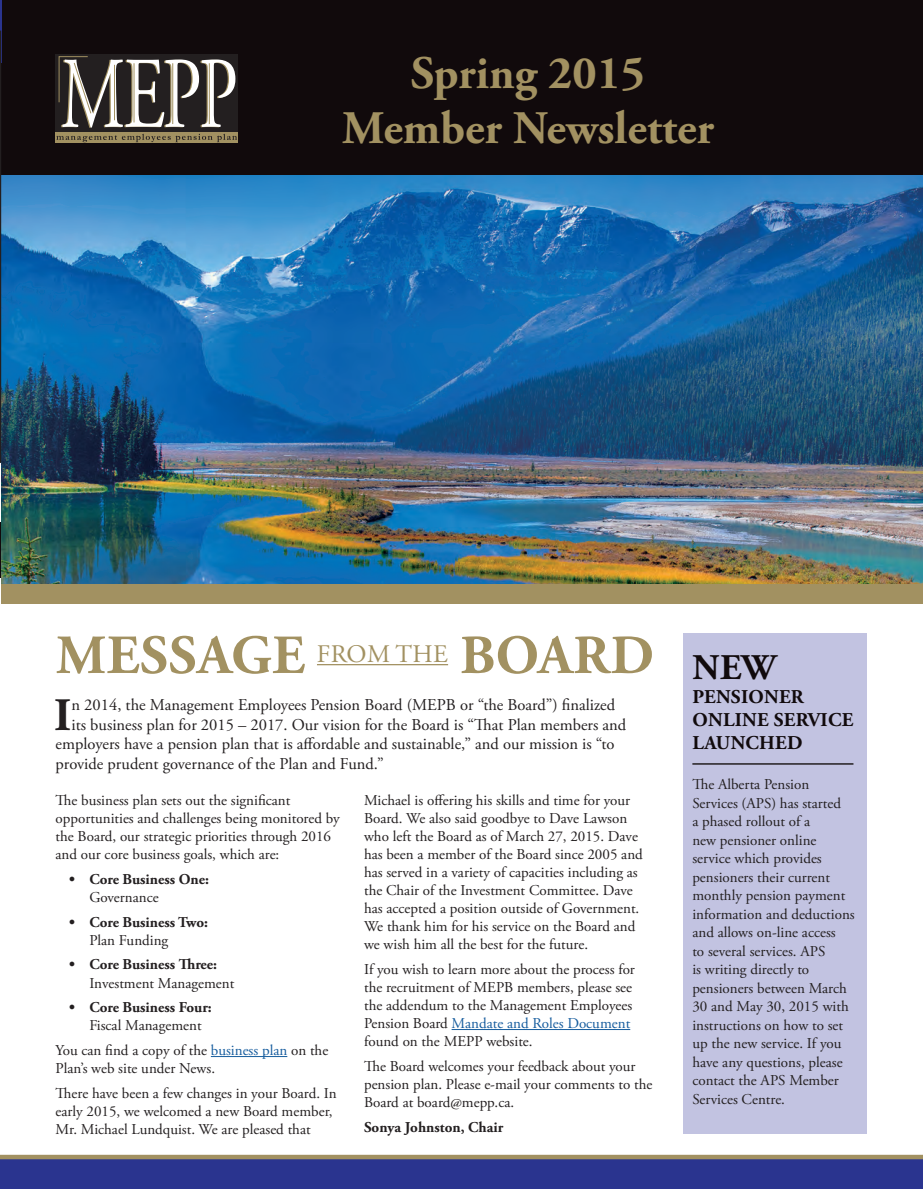
<style>
.page{position:relative;width:923px;height:1189px;background:#fff}
.page>*{position:absolute;margin:0;border:0;box-sizing:border-box;transform-origin:0 0}
.t1{font:700 55.05px "Adobe Garamond Pro";letter-spacing:.01em;color:#a29161}
.t2{font:700 46.5px/55.8px "Adobe Garamond Pro";color:#a29161;text-align:center}
.t3{font:700 46.35px "Adobe Garamond Pro";color:#231f20}
.t4{font:700 36px "Adobe Garamond Pro";color:#110a0c}
.t5{font:700 19.5px/23.4px "Adobe Garamond Pro";letter-spacing:.015em;color:#110a0c}
.t6{font:16.5px "Adobe Garamond Pro";color:#231f20}
.t7{font:15px/18px "Adobe Garamond Pro";color:#231f20}
.t8{font:700 15px "Adobe Garamond Pro";color:#231f20}
.s1{color:#175d9e}
</style>
<div class="page">
<div style="left:682px;top:633px;width:184px;height:500px;background:#c2c3e1"></div>
<img style="left:2px;top:174px;width:920px;height:410px">
<div style="left:1px;top:0;width:921px;height:174px;background:#110a0c"></div>
<hr style="left:211px;top:1055px;width:76px;height:1px;background:#175d9e">
<hr style="left:451px;top:1028px;width:179px;height:1px;background:#175d9e">
<div style="left:56px;top:54px;width:182px;height:79px;background:#231f20"></div>
<div style="left:56px;top:132px;width:182px;height:11px;background:#a29161"></div>
<svg style="left:56px;top:134px;width:181px;height:9px"></svg>
<svg style="left:58px;top:56px;width:178px;height:72px"></svg>
<hr style="left:317px;top:664px;width:131px;height:1px;background:#a29161">
<div style="left:2px;top:584px;width:920px;height:19px;background:#a29161"></div>
<hr style="left:0;top:0;width:2px;height:63px;background:#2a348f">
<hr style="left:0;top:522px;width:1px;height:55px;background:#110a0c">
<hr style="left:692px;top:763px;width:161px;height:1px;background:#231f20">
<svg style="left:0;top:31px;width:1px;height:432px"></svg>
<svg style="left:0;top:1154px;width:923px;height:35px;background:#3e448b"></svg>
<h2 class="t2" style="left:342px;top:46px;width:373px">Spring 2015<br>Member Newsletter</h2>
<h1 class="t1" style="left:56px;top:623px;width:599px">MESSAGE <sup>FROM</sup> <sup>THE</sup> BOARD</h1>
<h3 class="t3" style="left:54px;top:687px;width:19px">I</h3>
<p class="t6" style="left:71px;top:694px;width:545px">n 2014, the Management Employees Pension Board (MEPB or “the Board”) finalized</p>
<p class="t6" style="left:71px;top:714px;width:556px">its business plan for 2015 – 2017. Our vision for the Board is “That Plan members and</p>
<p class="t6" style="left:56px;top:734px;width:560px">employers have a pension plan that is affordable and sustainable,” and our mission is “to</p>
<p class="t6" style="left:56px;top:754px;width:329px">provide prudent governance of the Plan and Fund.”</p>
<p class="t7" style="left:56px;top:791px;width:285px">The business plan sets out the significant opportunities and challenges being monitored by the Board, our strategic priorities through 2016 and our core business goals, which are:</p>
<p class="t8" style="left:69px;top:870px;width:141px">• Core Business One:</p>
<p class="t7" style="left:89px;top:888px;width:71px">Governance</p>
<p class="t8" style="left:69px;top:913px;width:140px">• Core Business Two:</p>
<p class="t7" style="left:89px;top:931px;width:80px">Plan Funding</p>
<p class="t8" style="left:69px;top:955px;width:149px">• Core Business Three:</p>
<p class="t7" style="left:89px;top:974px;width:146px">Investment Management</p>
<p class="t8" style="left:69px;top:998px;width:144px">• Core Business Four:</p>
<p class="t7" style="left:56px;top:1013px;width:274px;line-height:24.8px;text-indent:34px">Fiscal Management<br>You can find a copy of the <span class="s1">business plan</span> on the</p>
<p class="t7" style="left:56px;top:1056px;width:282px;line-height:24.8px">Plan’s web site under News.<br>There have been a few changes in your Board. In</p>
<p class="t7" style="left:56px;top:1102px;width:278px">early 2015, we welcomed a new Board member,<br>Mr. Michael Lundquist. We are pleased that</p>
<p class="t7" style="left:364px;top:791px;width:280px">Michael is offering his skills and time for your Board. We also said goodbye to Dave Lawson who left the Board as of March 27, 2015. Dave has been a member of the Board since 2005 and has served in a variety of capacities including as the Chair of the Investment Committee. Dave has accepted a position outside of Government.<br>We thank him for his service on the Board and we wish him all the best for the future.</p>
<p class="t7" style="left:364px;top:960px;width:272px">If you wish to learn more about the process for the recruitment of MEPB members, please see the addendum to the Management Employees Pension Board <span class="s1">Mandate and Roles Document </span>found on the MEPP website.</p>
<p class="t7" style="left:364px;top:1057px;width:290px">The Board welcomes your feedback about your pension plan. Please e-mail your comments to the<br>Board at board@mepp.ca.</p>
<p class="t8" style="left:364px;top:1117px;width:141px">Sonya Johnston, Chair</p>
<h3 class="t4" style="left:692px;top:646px;width:85px">NEW</h3>
<h3 class="t5" style="left:692px;top:684px;width:162px">PENSIONER<br>ONLINE SERVICE<br>LAUNCHED</h3>
<p class="t7" style="left:692px;top:775px;width:164px;line-height:18.5px">The Alberta Pension<br>Services (APS) has started<br>a phased rollout of a<br>new pensioner online service which provides pensioners their current monthly pension payment information and deductions and allows on-line access<br>to several services. APS<br>is writing directly to pensioners between March<br>30 and May 30, 2015 with instructions on how to set up the new service. If you have any questions, please contact the APS Member<br>Services Centre.</p>
</div>
